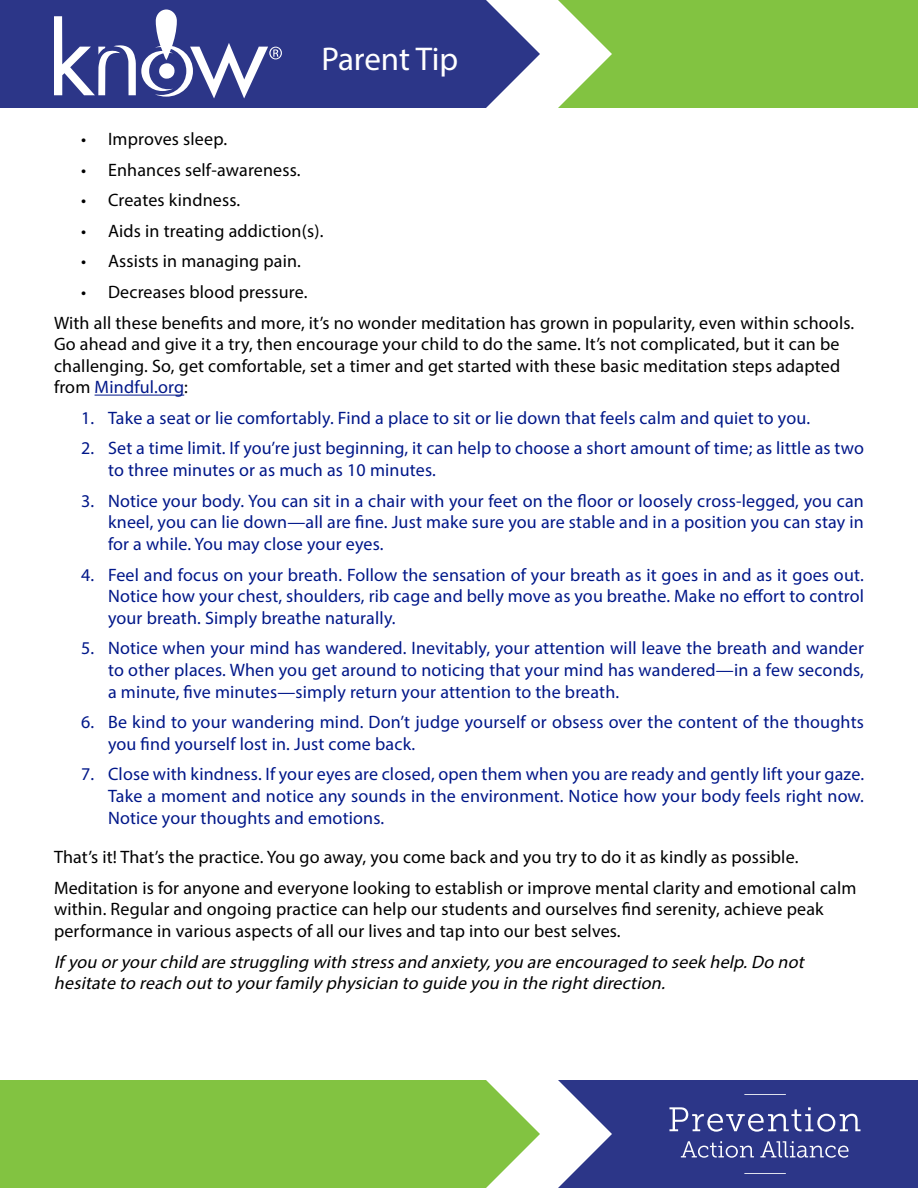
<style>
.page{position:relative;width:918px;height:1188px;background:#fff}
.page>*{position:absolute;margin:0;border:0;box-sizing:border-box;transform-origin:0 0}
.t1{font:33px "Myriad Pro";letter-spacing:-.005em;color:#fff}
.t2{font:18px/21.6px "Myriad Pro";letter-spacing:.01em;color:#001789;text-align:justify}
.t3{font:18px/21.6px "Myriad Pro";letter-spacing:.01em;color:#000}
.t4{font:italic 18px/21.6px "Myriad Pro";color:#000}
.s1{color:#001789}
</style>
<div class="page">
<div style="left:0;top:1080px;width:540px;height:108px;background:#82c341"></div>
<svg style="left:0;top:0;width:540px;height:108px;background:#3b4490"></svg>
<svg style="left:558px;top:0;width:360px;height:108px;background:#8cc851"></svg>
<svg style="left:558px;top:1080px;width:360px;height:108px;background:#444c95"></svg>
<hr style="left:744px;top:1094px;width:42px;height:1px;background:#fff">
<hr style="left:744px;top:1173px;width:42px;height:1px;background:#fff">
<svg style="left:54px;top:10px;width:228px;height:88px"></svg>
<hr style="left:95px;top:395px;width:89px;height:1px;background:#001789">
<h1 class="t1" style="left:321px;top:39px;width:138px">Parent Tip</h1>
<p class="t3" style="left:81px;top:128px;width:148px">• Improves sleep.</p>
<p class="t3" style="left:81px;top:158px;width:221px">• Enhances self-awareness.</p>
<p class="t3" style="left:81px;top:189px;width:161px">• Creates kindness.</p>
<p class="t3" style="left:81px;top:220px;width:244px">• Aids in treating addiction(s).</p>
<p class="t3" style="left:81px;top:250px;width:221px">• Assists in managing pain.</p>
<p class="t3" style="left:54px;top:276px;width:802px;line-height:30.6px;text-indent:27px">• Decreases blood pressure.<br>With all these benefits and more, it’s no wonder meditation has grown in popularity, even within schools.</p>
<p class="t3" style="left:54px;top:333px;width:788px;text-align:justify">Go ahead and give it a try, then encourage your child to do the same. It’s not complicated, but it can be challenging. So, get comfortable, set a timer and get started with these basic meditation steps adapted from <span class="s1">Mindful.org</span>:</p>
<p class="t2" style="left:81px;top:407px;width:731px">1. Take a seat or lie comfortably. Find a place to sit or lie down that feels calm and quiet to you.</p>
<p class="t2" style="left:108px;top:437px;width:758px;text-indent:-27px">2. Set a time limit. If you’re just beginning, it can help to choose a short amount of time; as little as two to three minutes or as much as 10 minutes.</p>
<p class="t2" style="left:108px;top:490px;width:757px;text-indent:-27px">3. Notice your body. You can sit in a chair with your feet on the floor or loosely cross-legged, you can kneel, you can lie down—all are fine. Just make sure you are stable and in a position you can stay in for a while. You may close your eyes.</p>
<p class="t2" style="left:108px;top:563px;width:758px;text-indent:-27px">4. Feel and focus on your breath. Follow the sensation of your breath as it goes in and as it goes out.<br>Notice how your chest, shoulders, rib cage and belly move as you breathe. Make no effort to control your breath. Simply breathe naturally.</p>
<p class="t2" style="left:108px;top:637px;width:758px;text-indent:-27px">5. Notice when your mind has wandered. Inevitably, your attention will leave the breath and wander to other places. When you get around to noticing that your mind has wandered—in a few seconds, a minute, five minutes—simply return your attention to the breath.</p>
<p class="t2" style="left:108px;top:711px;width:758px;text-indent:-27px">6. Be kind to your wandering mind. Don’t judge yourself or obsess over the content of the thoughts you find yourself lost in. Just come back.</p>
<p class="t2" style="left:108px;top:763px;width:758px;text-indent:-27px">7. Close with kindness. If your eyes are closed, open them when you are ready and gently lift your gaze.<br>Take a moment and notice any sounds in the environment. Notice how your body feels right now.<br>Notice your thoughts and emotions.</p>
<p class="t3" style="left:54px;top:841px;width:804px;line-height:30.6px">That’s it! That’s the practice. You go away, you come back and you try to do it as kindly as possible.<br>Meditation is for anyone and everyone looking to establish or improve mental clarity and emotional calm</p>
<p class="t3" style="left:54px;top:898px;width:771px">within. Regular and ongoing practice can help our students and ourselves find serenity, achieve peak performance in various aspects of all our lives and tap into our best selves.</p>
<p class="t4" style="left:54px;top:950px;width:756px">Ifyou oryourchild are struggling with stressand anxiety,you are encouraged to seek help.Do not hesitate to reach outto yourfamily physician to guide you in the rightdirection.</p>
</div>
